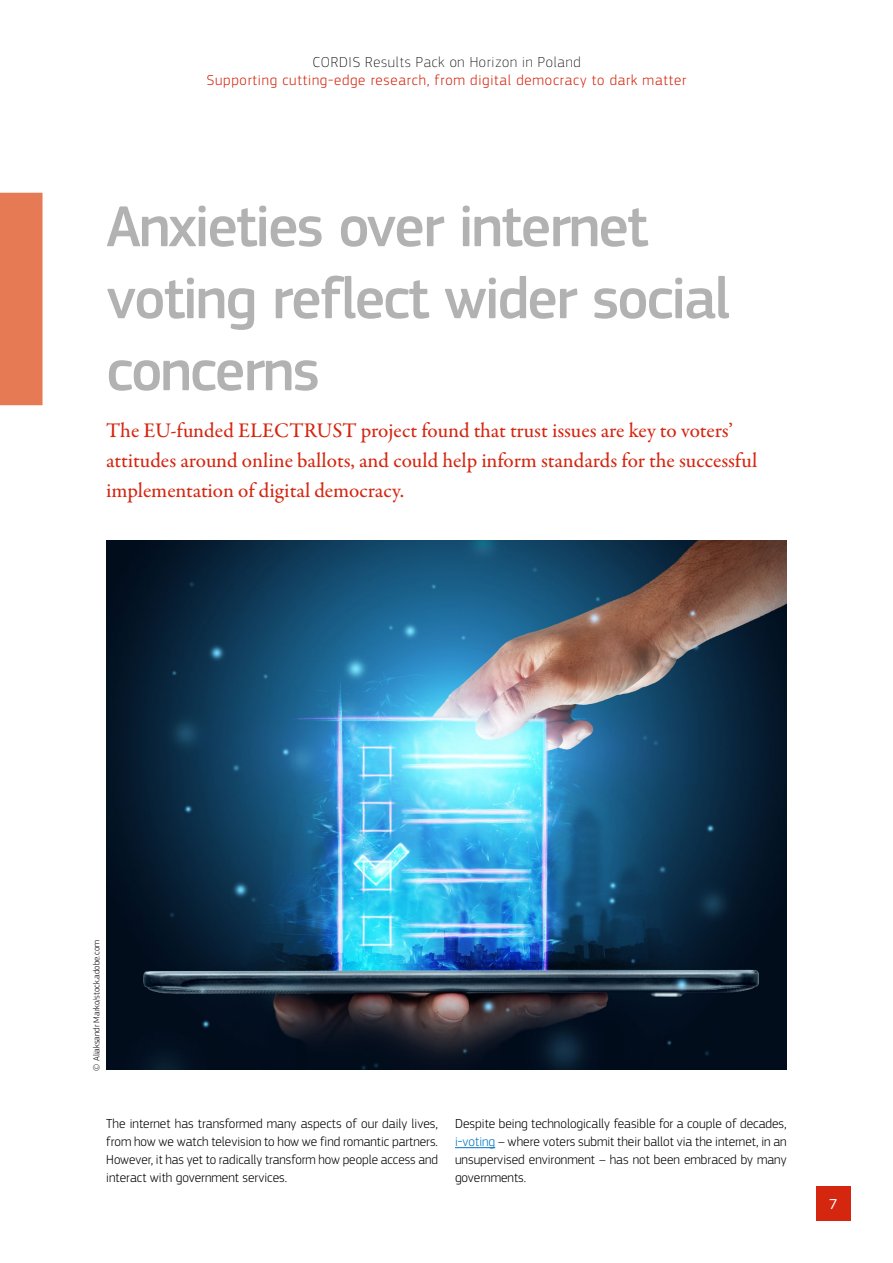
<style>
.page{position:relative;width:893px;height:1263px;background:#fff}
.page>*{position:absolute;margin:0;border:0;box-sizing:border-box;transform-origin:0 0}
._01_Titres_niveau_1__page_droite{font:500 60px/72px "EC Square Sans Pro";letter-spacing:-.035em;color:#b3b2b2}
._00_Chapeau{font:500 21px/30px "Garamond Premr Pro";color:#d52610}
.t1{font:300 15px "EC Square Sans Pro";letter-spacing:.05em;color:#d52610}
.t2{font:100 15px "EC Square Sans Pro";letter-spacing:.05em;color:#000}
.t3{font:15px "EC Square Sans Pro";color:#fff}
._00_Body{font:300 13.5px/18px "EC Square Sans Pro";color:#000;text-align:justify}
.t4{font:300 9px "EC Square Sans Pro";color:#000}
.s1{color:#0075bf}
</style>
<div class="page">
<div style="left:0;top:193px;width:43px;height:212px;background:#e57a55"></div>
<hr style="left:455px;top:1147px;width:40px;height:1px;background:#0075bf">
<img style="left:106px;top:540px;width:681px;height:530px">
<div style="left:816px;top:1186px;width:34px;height:34px;background:#d52610"></div>
<p class="t2" style="left:312px;top:53px;width:270px">CORDIS Results Pack on Horizon in Poland</p>
<p class="t1" style="left:207px;top:71px;width:481px">Supporting cutting-edge research, from digital democracy to dark matter</p>
<h1 class="_01_Titres_niveau_1__page_droite" style="left:106px;top:192px;width:625px">Anxieties over internet voting reflect wider social concerns</h1>
<p class="_00_Chapeau" style="left:106px;top:416px;width:652px">The EU-funded ELECTRUST project found that trust issues are key to voters’ attitudes around online ballots, and could help inform standards for the successful implementation of digital democracy.</p>
<p class="t4" style="left:91px;top:1070px;width:132px;rotate:-90deg">© Aliaksandr Marko/stock.adobe.com</p>
<p class="_00_Body" style="left:106px;top:1115px;width:333px">The internet has transformed many aspects of our daily lives, from how we watch television to how we find romantic partners.<br>However, it has yet to radically transform how people access and interact with government services.</p>
<p class="_00_Body" style="left:455px;top:1115px;width:333px">Despite being technologically feasible for a couple of decades, <span class="s1">i-voting</span> – where voters submit their ballot via the internet, in an unsupervised environment – has not been embraced by many governments.</p>
<p class="t3" style="left:829px;top:1195px;width:10px">7</p>
</div>
